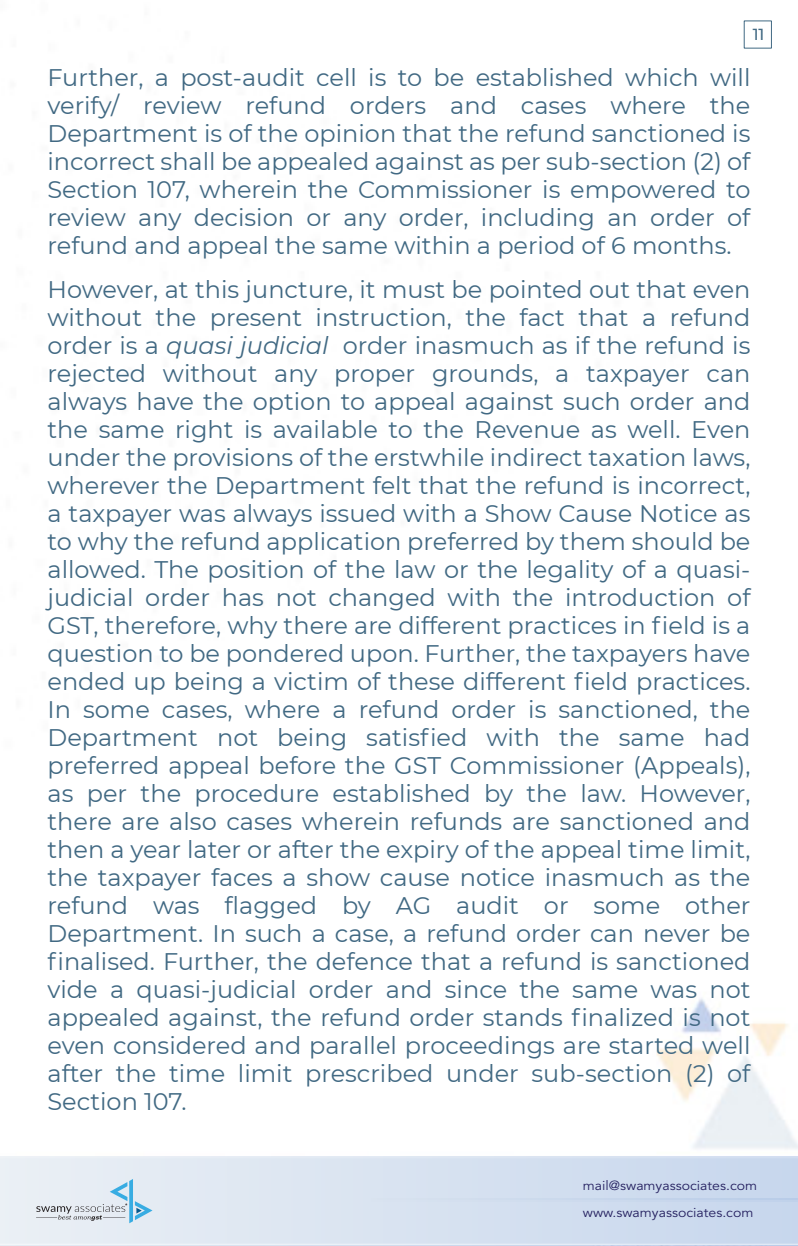
<style>
.page{position:relative;width:798px;height:1246px;background:#fff}
.page>*{position:absolute;margin:0;border:0;box-sizing:border-box;transform-origin:0 0}
.t1{font:24px/28px "Montserrat";color:#416983;text-align:justify}
.t2{font:500 16px "Montserrat";color:#416983}
.t3{font:13.2px "Avenir LT Std";color:#262261;scale:1.07 1}
.s1{font-style:italic}
</style>
<div class="page">
<img style="left:656px;top:20px;width:142px;height:1129px">
<svg style="left:36px;top:1179px;width:116px;height:44px;background:#d0dee8"></svg>
<div style="left:744px;top:21px;width:28px;height:28px;background:#fff;border:1px solid #416983"></div>
<p class="t2" style="left:752px;top:25px;width:13px">11</p>
<p class="t1" style="left:48px;top:63px;width:704px">Further, a post-audit cell is to be established which will verify/ review refund orders and cases where the Department is of the opinion that the refund sanctioned is incorrect shall be appealed against as per sub-section (2) of Section 107, wherein the Commissioner is empowered to review any decision or any order, including an order of refund and appeal the same within a period of 6 months.</p>
<p class="t1" style="left:48px;top:275px;width:704px">However, at this juncture, it must be pointed out that even without the present instruction, the fact that a refund order is a <span class="s1">quasi judicial</span> order inasmuch as if the refund is rejected without any proper grounds, a taxpayer can always have the option to appeal against such order and the same right is available to the Revenue as well. Even under the provisions of the erstwhile indirect taxation laws, wherever the Department felt that the refund is incorrect, a taxpayer was always issued with a Show Cause Notice as to why the refund application preferred by them should be allowed. The position of the law or the legality of a quasi&shy;judicial order has not changed with the introduction of GST, therefore, why there are different practices in field is a question to be pondered upon. Further, the taxpayers have ended up being a victim of these different field practices.<br>In some cases, where a refund order is sanctioned, the Department not being satisfied with the same had preferred appeal before the GST Commissioner (Appeals), as per the procedure established by the law. However, there are also cases wherein refunds are sanctioned and then a year later or after the expiry of the appeal time limit, the taxpayer faces a show cause notice inasmuch as the refund was flagged by AG audit or some other Department. In such a case, a refund order can never be finalised. Further, the defence that a refund is sanctioned vide a quasi-judicial order and since the same was not appealed against, the refund order stands finalized is not even considered and parallel proceedings are started well after the time limit prescribed under sub-section (2) of Section 107.</p>
<p class="t3" style="left:583px;top:1180px;width:164px">mail@swamyassociates.com</p>
<p class="t3" style="left:583px;top:1207px;width:161px">www.swamyassociates.com</p>
</div>
